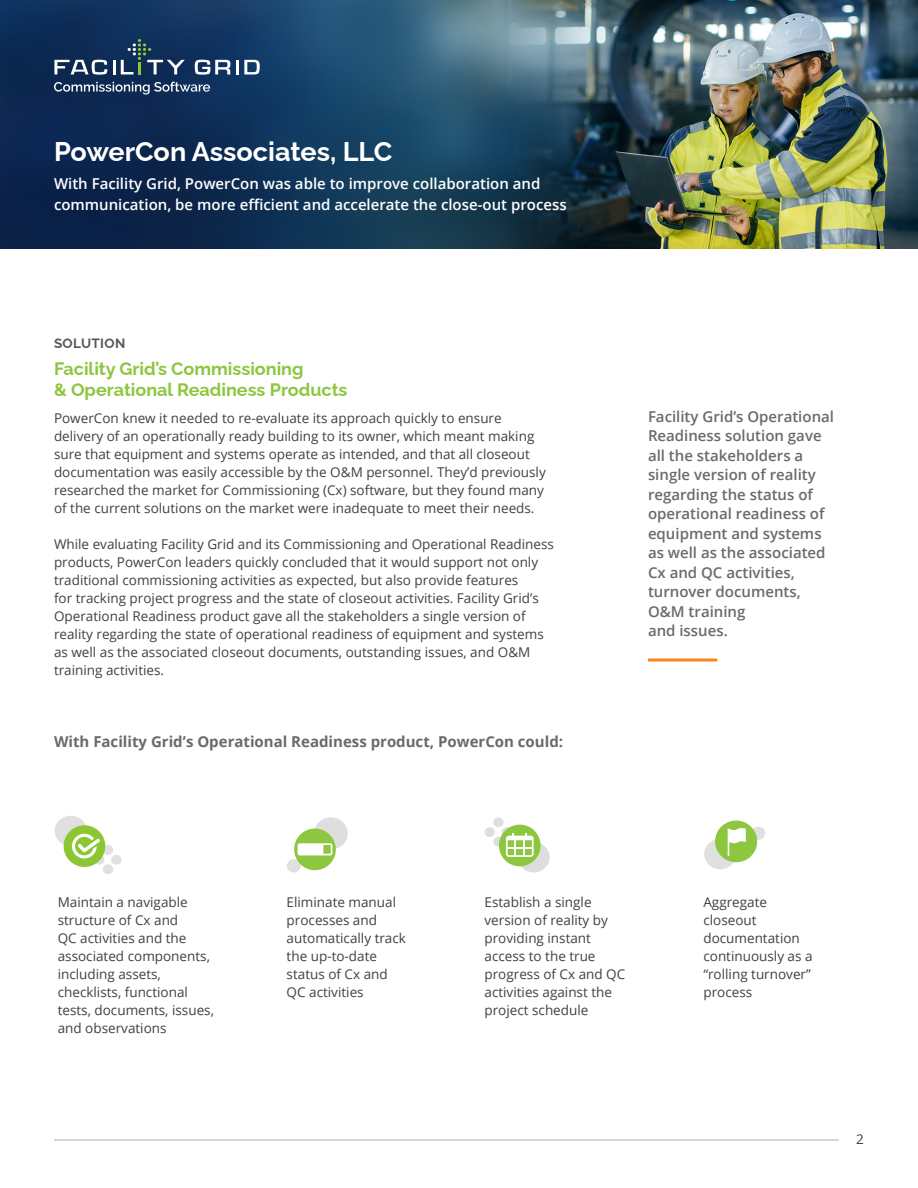
<style>
.page{position:relative;width:918px;height:1188px;background:#fff}
.page>*{position:absolute;margin:0;border:0;box-sizing:border-box;transform-origin:0 0}
.t1{font:700 27px "Raleway";color:#fff}
.t2{font:700 18px/21px "Raleway";color:#8dc63f}
.t3{font:600 15px/19.5px "Open Sans";color:#6a6a6c}
.t4{font:600 15px/21px "Open Sans";color:#fff}
.t5{font:700 15px "Open Sans";color:#6a6a6c}
.t6{font:13.5px/18px "Open Sans";color:#414042}
.t7{font:700 13.5px "Raleway";letter-spacing:.025em;color:#59595c}
</style>
<div class="page">
<hr style="left:54px;top:1140px;width:785px;height:1px;background:#acacad">
<img style="left:0;top:0;width:918px;height:248px">
<svg style="left:648px;top:658px;width:69px;height:4px"></svg>
<div style="left:314px;top:817px;width:34px;height:32px;background:#dedede;border-radius:50%"></div>
<div style="left:287px;top:859px;width:14px;height:14px;background:#e0e0e0;border-radius:50%"></div>
<div style="left:294px;top:829px;width:42px;height:41px;background:#8dc63f;border-radius:50%"></div>
<svg style="left:298px;top:843px;width:34px;height:12px"></svg>
<hr style="left:113px;top:60px;width:3px;height:14px;background:#fff">
<hr style="left:236px;top:60px;width:3px;height:14px;background:#fff">
<svg style="left:244px;top:60px;width:16px;height:14px"></svg>
<svg style="left:195px;top:60px;width:35px;height:15px"></svg>
<svg style="left:121px;top:39px;width:64px;height:35px;background:#2d4a67"></svg>
<svg style="left:54px;top:60px;width:53px;height:15px"></svg>
<svg style="left:54px;top:82px;width:156px;height:13px;background:#495f7e"></svg>
<div style="left:704px;top:839px;width:32px;height:30px;background:#e0e0e0;border-radius:50%"></div>
<div style="left:751px;top:827px;width:14px;height:13px;background:#e0e0e0;border-radius:50%"></div>
<div style="left:715px;top:821px;width:42px;height:41px;background:#8dc63f;border-radius:50%"></div>
<svg style="left:728px;top:828px;width:18px;height:28px"></svg>
<div style="left:55px;top:816px;width:32px;height:30px;background:#e0e0e0;border-radius:50%"></div>
<div style="left:111px;top:855px;width:10px;height:10px;background:#e0e0e0;border-radius:50%"></div>
<div style="left:103px;top:845px;width:10px;height:10px;background:#e0e0e0;border-radius:50%"></div>
<svg style="left:94px;top:855px;width:10px;height:10px"></svg>
<div style="left:103px;top:864px;width:10px;height:10px;background:#e0e0e0;border-radius:50%"></div>
<div style="left:64px;top:825px;width:41px;height:42px;background:#8cc733;border-radius:50%"></div>
<svg style="left:72px;top:834px;width:28px;height:24px"></svg>
<div style="left:518px;top:842px;width:32px;height:30px;background:#dededf;border-radius:50%"></div>
<svg style="left:502px;top:827px;width:10px;height:10px"></svg>
<div style="left:493px;top:817px;width:11px;height:10px;background:#dededf;border-radius:50%"></div>
<div style="left:485px;top:827px;width:10px;height:10px;background:#dededf;border-radius:50%"></div>
<svg style="left:493px;top:837px;width:11px;height:9px"></svg>
<div style="left:499px;top:825px;width:42px;height:41px;background:#8dc63f;border-radius:50%"></div>
<svg style="left:506px;top:833px;width:28px;height:24px"></svg>
<h1 class="t1" style="left:54px;top:130px;width:340px">PowerCon Associates, LLC</h1>
<p class="t4" style="left:54px;top:173px;width:514px">With Facility Grid, PowerCon was able to improve collaboration and communication, be more efficient and accelerate the close-out process</p>
<p class="t7" style="left:54px;top:332px;width:73px">SOLUTION</p>
<h2 class="t2" style="left:54px;top:356px;width:295px">Facility Grid’s Commissioning<br>&amp; Operational Readiness Products</h2>
<p class="t6" style="left:54px;top:408px;width:493px">PowerCon knew it needed to re-evaluate its approach quickly to ensure delivery of an operationally ready building to its owner, which meant making sure that equipment and systems operate as intended, and that all closeout documentation was easily accessible by the O&amp;M personnel. They’d previously researched the market for Commissioning (Cx) software, but they found many of the current solutions on the market were inadequate to meet their needs.</p>
<p class="t6" style="left:54px;top:534px;width:502px">While evaluating Facility Grid and its Commissioning and Operational Readiness products, PowerCon leaders quickly concluded that it would support not only traditional commissioning activities as expected, but also provide features<br>for tracking project progress and the state of closeout activities. Facility Grid’s Operational Readiness product gave all the stakeholders a single version of reality regarding the state of operational readiness of equipment and systems as well as the associated closeout documents, outstanding issues, and O&amp;M training activities.</p>
<p class="t5" style="left:54px;top:731px;width:511px">With Facility Grid’s Operational Readiness product, PowerCon could:</p>
<p class="t3" style="left:648px;top:406px;width:188px">Facility Grid’s Operational<br>Readiness solution gave all the stakeholders a single version of reality regarding the status of operational readiness of equipment and systems as well as the associated<br>Cx and QC activities, turnover documents,<br>O&amp;M training<br>and issues.</p>
<p class="t6" style="left:58px;top:893px;width:158px">Maintain a navigable structure of Cx and<br>QC activities and the associated components, including assets, checklists, functional tests, documents, issues, and observations</p>
<p class="t6" style="left:287px;top:893px;width:121px">Eliminate manual processes and automatically track the up-to-date status of Cx and<br>QC activities</p>
<p class="t6" style="left:485px;top:893px;width:142px">Establish a single version of reality by providing instant access to the true progress of Cx and QC activities against the project schedule</p>
<p class="t6" style="left:703px;top:893px;width:111px">Aggregate closeout documentation continuously as a “rolling turnover” process</p>
<p class="t6" style="left:856px;top:1130px;width:9px">2</p>
</div>
